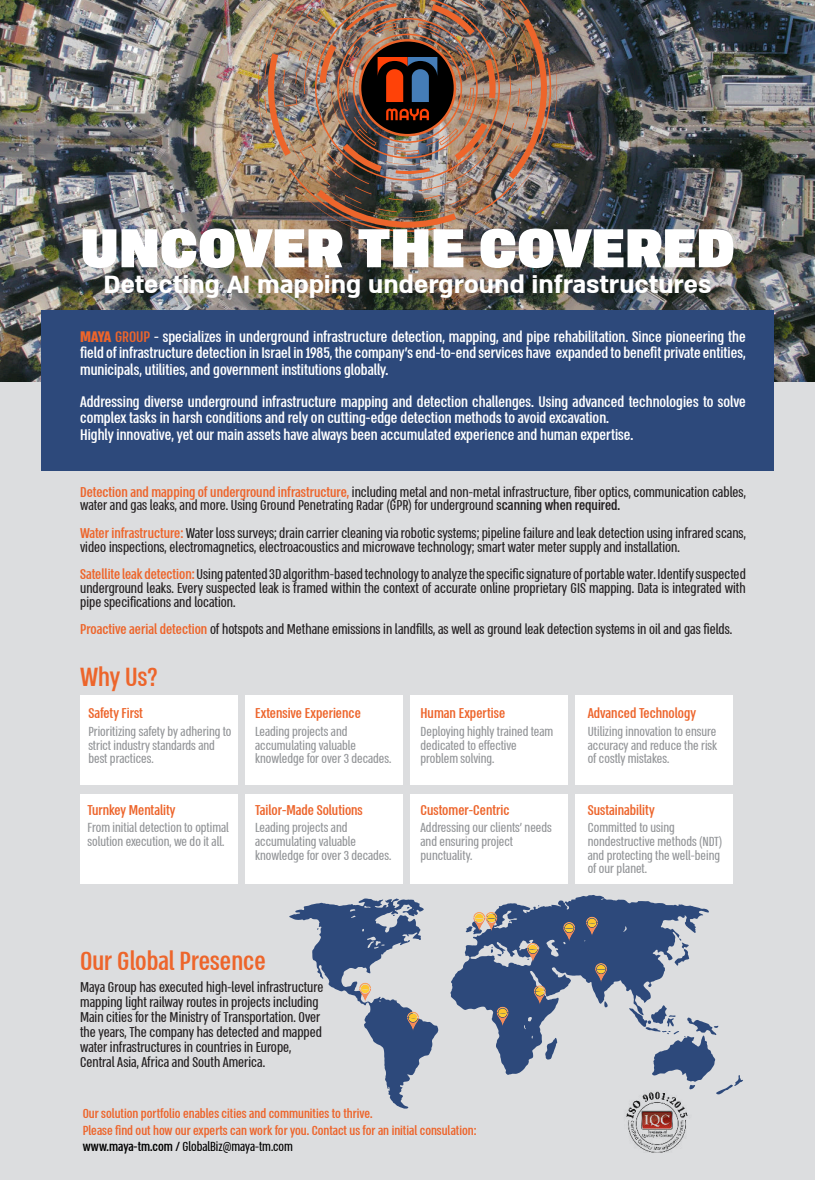
<style>
.page{position:relative;width:815px;height:1180px;background:#dcdddf}
.page>*{position:absolute;margin:0;border:0;box-sizing:border-box;transform-origin:0 0}
.t1{font:62.88px "Almoni MLU Black AAA U Black";color:#fff}
.t2{font:500 30px "Almoni Tzar ML Medium AAA";color:#ed652b}
.t3{font:700 28.38px "Almoni ML Bold AAA";color:#fff}
.t4{font:500 17.5px/16.2px "Almoni Tzar ML Medium AAA";color:#fff;text-align:justify}
.t5{font:16.25px/15px "Almoni Tzar ML Regular AAA";color:#231f20}
.t6{font:500 16.25px "Almoni Tzar ML Medium AAA";color:#ed652c}
.t7{font:15px/13.8px "Almoni Tzar ML Regular AAA";color:#939598}
.t8{font:500 15px/16.2px "Almoni Tzar ML Medium AAA";color:#ed652c}
.t9{font:15px "Almoni Tzar ML Regular AAA";color:#000}
.s1{font-family:"Almoni Tzar ML Bold AAA";font-weight:700;color:#ed652b}
.s2{color:#ed652b}
.s3{font-family:"Almoni Tzar ML Medium AAA";font-weight:500;color:#ed652c}
.s4{font-family:"Almoni Tzar ML Medium AAA";font-weight:500}
.s5{font-family:"Almoni Tzar ML Medium AAA";font-weight:500;color:#ed652b}
</style>
<div class="page">
<div style="left:80px;top:695px;width:157px;height:89px;background:#fff"></div>
<div style="left:575px;top:695px;width:157px;height:89px;background:#fff"></div>
<div style="left:410px;top:695px;width:157px;height:89px;background:#fff"></div>
<div style="left:245px;top:695px;width:157px;height:89px;background:#fff"></div>
<img style="left:0;top:0;width:815px;height:382px">
<div style="left:41px;top:310px;width:733px;height:160px;background:#2d497b"></div>
<svg style="left:653px;top:1024px;width:90px;height:70px"></svg>
<svg style="left:450px;top:895px;width:259px;height:180px"></svg>
<svg style="left:491px;top:946px;width:10px;height:10px"></svg>
<div style="left:80px;top:794px;width:157px;height:89px;background:#fff"></div>
<div style="left:575px;top:794px;width:157px;height:89px;background:#fff"></div>
<div style="left:410px;top:794px;width:157px;height:89px;background:#fff"></div>
<div style="left:245px;top:794px;width:157px;height:89px;background:#fff"></div>
<svg style="left:289px;top:898px;width:149px;height:211px"></svg>
<svg style="left:497px;top:1007px;width:12px;height:19px"></svg>
<svg style="left:534px;top:985px;width:12px;height:20px"></svg>
<svg style="left:466px;top:912px;width:31px;height:23px"></svg>
<svg style="left:527px;top:943px;width:12px;height:19px"></svg>
<svg style="left:563px;top:922px;width:12px;height:19px"></svg>
<svg style="left:586px;top:917px;width:12px;height:19px"></svg>
<svg style="left:595px;top:963px;width:12px;height:20px"></svg>
<img style="left:626px;top:1090px;width:83px;height:63px">
<img style="left:258px;top:0;width:299px;height:238px">
<h1 class="t1" style="left:80px;top:209px;width:656px">UNCOVER THE COVERED</h1>
<h3 class="t3" style="left:104px;top:275px;width:609px">Detecting AI mapping underground infrastructures</h3>
<p class="t4" style="left:80px;top:330px;width:667px"><span class="s1">MAYA</span> <span class="s2">GROUP</span> - specializes in underground infrastructure detection, mapping, and pipe rehabilitation. Since pioneering the field of infrastructure detection in Israel in 1985, the company's end-to-end services have expanded to benefit private entities, municipals, utilities, and government institutions globally.</p>
<p class="t4" style="left:80px;top:395px;width:667px;text-align:left">Addressing diverse underground infrastructure mapping and detection challenges. Using advanced technologies to solve complex tasks in harsh conditions and rely on cutting-edge detection methods to avoid excavation.<br>Highly innovative, yet our main assets have always been accumulated experience and human expertise.</p>
<p class="t5" style="left:80px;top:484px;width:667px;line-height:13.8px"><span class="s3">Detection and mapping of underground infrastructure,</span> including metal and non-metal infrastructure, fiber optics, communication cables, water and gas leaks, and more. Using Ground Penetrating Radar (GPR) for underground <span class="s4">scanning when required.</span></p>
<p class="t5" style="left:80px;top:526px;width:667px;line-height:13.8px"><span class="s5">Water infrastructure:</span>Water loss surveys; drain carrier cleaning via robotic systems; pipeline failure and leak detection using infrared scans, video inspections, electromagnetics, electroacoustics and microwave technology; smart water meter supply and installation.</p>
<p class="t5" style="left:80px;top:567px;width:667px;line-height:13.8px;text-align:justify"><span class="s5">Satellite leak detection:</span> Using patented 3D algorithm-based technology to analyze the specific signature of portable water. Identify suspected underground leaks. Every suspected leak is framed within the context of accurate online proprietary GIS mapping. Data is integrated with pipe specifications and location.</p>
<p class="t5" style="left:80px;top:621px;width:654px"><span class="s5">Proactive aerial detection</span> of hotspots and Methane emissions in landfills, as well as ground leak detection systems in oil and gas fields.</p>
<h2 class="t2" style="left:80px;top:658px;width:79px">Why Us?</h2>
<p class="t6" style="left:88px;top:704px;width:56px">Safety First</p>
<p class="t7" style="left:88px;top:724px;width:145px">Prioritizing safety by adhering to strict industry standards and best practices.</p>
<p class="t6" style="left:87px;top:800px;width:90px">Turnkey Mentality</p>
<p class="t7" style="left:87px;top:820px;width:143px">From initial detection to optimal solution execution, we do it all.</p>
<p class="t6" style="left:255px;top:704px;width:107px">Extensive Experience</p>
<p class="t7" style="left:255px;top:724px;width:138px">Leading projects and accumulating valuable knowledge for over 3 decades.</p>
<p class="t6" style="left:255px;top:800px;width:109px">Tailor-Made Solutions</p>
<p class="t7" style="left:255px;top:820px;width:138px">Leading projects and accumulating valuable knowledge for over 3 decades.</p>
<p class="t6" style="left:421px;top:704px;width:86px">Human Expertise</p>
<p class="t7" style="left:421px;top:724px;width:134px">Deploying highly trained team dedicated to effective problem solving.</p>
<p class="t6" style="left:421px;top:800px;width:90px">Customer-Centric</p>
<p class="t7" style="left:421px;top:822px;width:133px">Addressing our clients' needs and ensuring project punctuality.</p>
<h2 class="t2" style="left:80px;top:951px;width:187px">Our Global Presence</h2>
<p class="t5" style="left:80px;top:979px;width:245px">Maya Group has executed high-level infrastructure mapping light railway routes in projects including Main cities for the Ministry of Transportation. Over the years, The company has detected and mapped water infrastructures in countries in Europe, Central Asia, Africa and South America.</p>
<p class="t8" style="left:83px;top:1107px;width:395px">Our solution portfolio enables cities and communities to thrive.<br>Please find out how our experts can work for you. Contact us for an initial consulation:</p>
<p class="t9" style="left:83px;top:1138px;width:212px"><span class="s4">www.maya-tm.com /</span> GlobalBiz@maya-tm.com</p>
<p class="t6" style="left:588px;top:704px;width:110px">Advanced Technology</p>
<p class="t7" style="left:588px;top:724px;width:131px;text-align:justify">Utilizing innovation to ensure accuracy and reduce the risk of costly mistakes.</p>
<p class="t6" style="left:588px;top:800px;width:68px">Sustainability</p>
<p class="t7" style="left:588px;top:822px;width:136px">Committed to using nondestructive methods (NDT) and protecting the well-being of our planet.</p>
</div>
